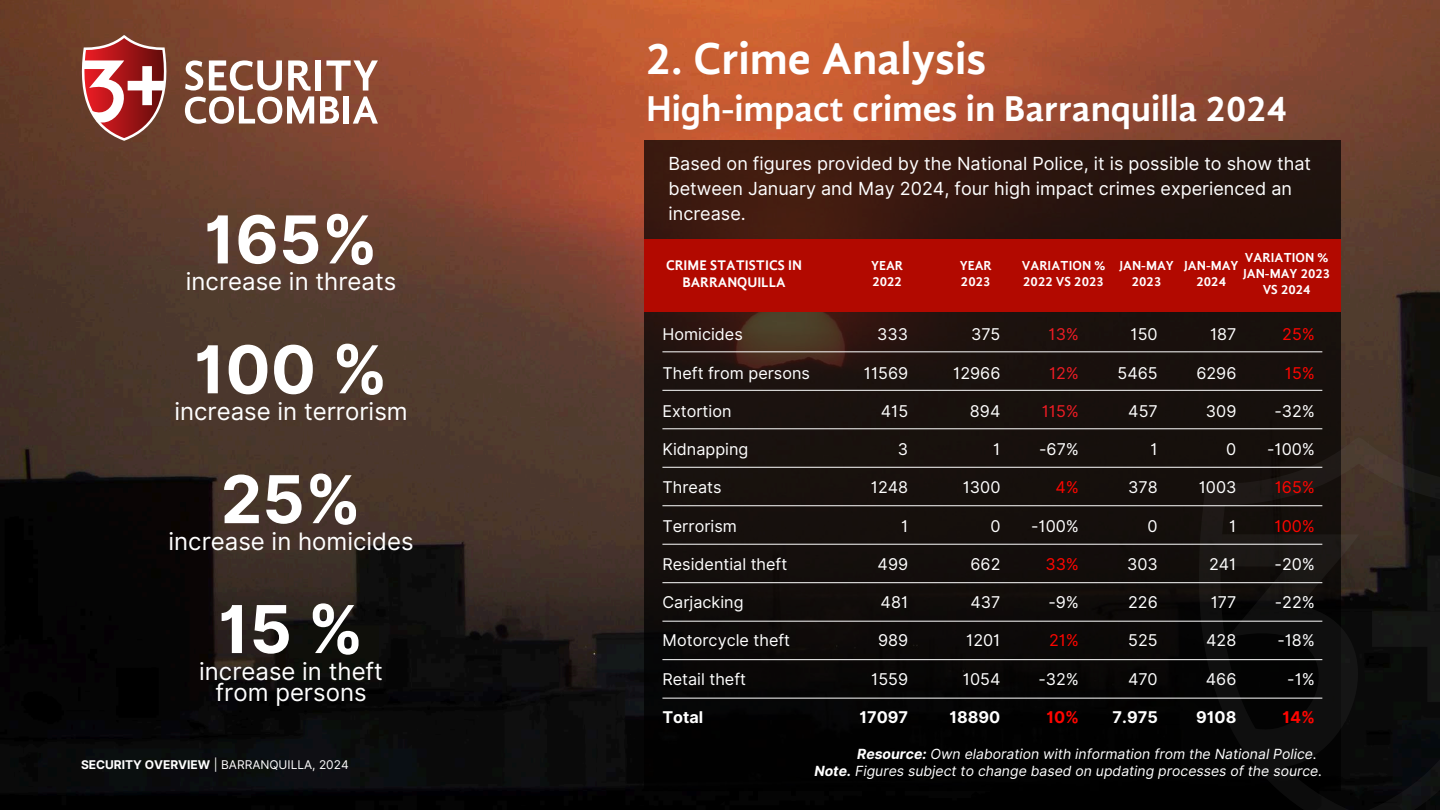
<style>
.page{position:relative;width:1440px;height:810px;background:#fff}
.page>*{position:absolute;margin:0;border:0;box-sizing:border-box;transform-origin:0 0}
.t1{font:700 66px "Inter";color:#fff}
.t2{font:700 46px "Gandhi Sans";color:#fff}
.t3{font:700 37px "Gandhi Sans";color:#fff}
.t4{font:24px "Inter";color:#fff}
.t5{font:18px/24.8px "Inter";color:#fff}
.t6{font:16.2px "Inter";color:#fff}
.t7{font:700 16.2px "Inter";color:#fff}
.t8{font:16.2px "Inter";color:#ff0500}
.t9{font:16.2px "Inter";color:#ed1c24}
.t10{font:700 16.2px "Inter";color:#ff0500}
.t11{font:700 14.4px/17.2px "Gandhi Sans";color:#fff;text-align:center}
.t12{font:italic 14px/17.5px "Inter";color:#fff}
.t13{font:700 13.5px/15.8px "Gandhi Sans";color:#fff}
.t14{font:12px "Inter";color:#fff}
.s1{font-weight:700}
</style>
<div class="page">
<img style="left:0;top:0;width:1440px;height:810px">
<svg style="left:645px;top:141px;width:696px;height:650px;background:#190f0c"></svg>
<svg style="left:1199px;top:437px;width:241px;height:373px;background:#13110f"></svg>
<hr style="left:662px;top:351px;width:660px;height:1px;background:#fff">
<hr style="left:662px;top:390px;width:660px;height:1px;background:#fff">
<hr style="left:662px;top:428px;width:660px;height:1px;background:#fff">
<hr style="left:662px;top:467px;width:660px;height:1px;background:#fff">
<hr style="left:662px;top:505px;width:660px;height:1px;background:#fff">
<hr style="left:662px;top:544px;width:660px;height:1px;background:#fff">
<hr style="left:662px;top:582px;width:660px;height:1px;background:#fff">
<hr style="left:662px;top:621px;width:660px;height:1px;background:#fff">
<hr style="left:662px;top:659px;width:660px;height:1px;background:#fff">
<hr style="left:662px;top:698px;width:660px;height:1px;background:#fff">
<div style="left:645px;top:239px;width:696px;height:73px;background:#b20900"></div>
<div style="left:316px;top:60px;width:5px;height:31px;background:#fff"></div>
<svg style="left:185px;top:60px;width:129px;height:64px"></svg>
<svg style="left:320px;top:60px;width:58px;height:64px"></svg>
<svg style="left:82px;top:35px;width:87px;height:106px"></svg>
<h1 class="t1" style="left:204px;top:200px;width:176px">165%</h1>
<h3 class="t4" style="left:186px;top:267px;width:212px">increase in threats</h3>
<h1 class="t1" style="left:194px;top:330px;width:196px">100 %</h1>
<h3 class="t4" style="left:174px;top:397px;width:235px">increase in terrorism</h3>
<h1 class="t1" style="left:221px;top:460px;width:142px">25%</h1>
<h3 class="t4" style="left:169px;top:527px;width:247px">increase in homicides</h3>
<h1 class="t1" style="left:218px;top:590px;width:147px">15 %</h1>
<h3 class="t4" style="left:216px;top:678px;width:152px">from persons</h3>
<h3 class="t4" style="left:199px;top:656px;width:185px">increase in theft</h3>
<h2 class="t2" style="left:646px;top:39px;width:342px">2. Crime Analysis</h2>
<h3 class="t3" style="left:646px;top:93px;width:643px">High-impact crimes in Barranquilla 2024</h3>
<p class="t5" style="left:669px;top:151px;width:644px">Based on figures provided by the National Police, it is possible to show that between January and May 2024, four high impact crimes experienced an increase.</p>
<p class="t11" style="left:666px;top:258px;width:137px">CRIME STATISTICS IN<br>BARRANQUILLA</p>
<p class="t6" style="left:662px;top:325px;width:82px">Homicides</p>
<p class="t6" style="left:662px;top:363px;width:149px">Theft from persons</p>
<p class="t6" style="left:662px;top:401px;width:71px">Extortion</p>
<p class="t6" style="left:662px;top:439px;width:87px">Kidnapping</p>
<p class="t6" style="left:662px;top:478px;width:61px">Threats</p>
<p class="t6" style="left:662px;top:516px;width:76px">Terrorism</p>
<p class="t6" style="left:662px;top:554px;width:126px">Residential theft</p>
<p class="t6" style="left:662px;top:592px;width:83px">Carjacking</p>
<p class="t6" style="left:662px;top:631px;width:129px">Motorcycle theft</p>
<p class="t6" style="left:662px;top:669px;width:85px">Retail theft</p>
<p class="t7" style="left:662px;top:707px;width:42px">Total</p>
<p class="t13" style="left:871px;top:258px;width:34px">YEAR<br>2022</p>
<p class="t13" style="left:960px;top:258px;width:34px">YEAR<br>2023</p>
<p class="t13" style="left:1022px;top:258px;width:85px">VARIATION %<br>2022 VS 2023</p>
<p class="t13" style="left:1119px;top:258px;width:56px;text-align:center">JAN-MAY<br>2023</p>
<p class="t13" style="left:1184px;top:258px;width:56px;text-align:center">JAN-MAY<br>2024</p>
<p class="t13" style="left:1243px;top:251px;width:89px;text-align:center">VARIATION %<br>JAN-MAY 2023<br>VS 2024</p>
<p class="t6" style="left:877px;top:325px;width:32px">333</p>
<p class="t6" style="left:864px;top:363px;width:46px">11569</p>
<p class="t6" style="left:881px;top:401px;width:29px">415</p>
<p class="t6" style="left:898px;top:439px;width:12px">3</p>
<p class="t6" style="left:871px;top:478px;width:39px">1248</p>
<p class="t6" style="left:901px;top:516px;width:9px">1</p>
<p class="t6" style="left:878px;top:554px;width:32px">499</p>
<p class="t6" style="left:881px;top:592px;width:29px">481</p>
<p class="t6" style="left:878px;top:631px;width:32px">989</p>
<p class="t6" style="left:871px;top:669px;width:38px">1559</p>
<p class="t7" style="left:859px;top:707px;width:50px">17097</p>
<p class="t6" style="left:971px;top:325px;width:31px">375</p>
<p class="t6" style="left:953px;top:363px;width:49px">12966</p>
<p class="t6" style="left:970px;top:401px;width:32px">894</p>
<p class="t6" style="left:993px;top:439px;width:9px">1</p>
<p class="t6" style="left:963px;top:478px;width:39px">1300</p>
<p class="t6" style="left:990px;top:516px;width:12px">0</p>
<p class="t6" style="left:970px;top:554px;width:31px">662</p>
<p class="t6" style="left:971px;top:592px;width:31px">437</p>
<p class="t6" style="left:966px;top:631px;width:36px">1201</p>
<p class="t6" style="left:963px;top:669px;width:39px">1054</p>
<p class="t7" style="left:950px;top:707px;width:52px">18890</p>
<p class="t9" style="left:1049px;top:325px;width:32px">13%</p>
<p class="t9" style="left:1049px;top:363px;width:32px">12%</p>
<p class="t9" style="left:1042px;top:401px;width:39px">115%</p>
<p class="t6" style="left:1039px;top:439px;width:41px">-67%</p>
<p class="t8" style="left:1056px;top:478px;width:25px">4%</p>
<p class="t6" style="left:1031px;top:516px;width:50px">-100%</p>
<p class="t8" style="left:1045px;top:554px;width:35px">33%</p>
<p class="t6" style="left:1048px;top:592px;width:32px">-9%</p>
<p class="t8" style="left:1049px;top:631px;width:32px">21%</p>
<p class="t6" style="left:1038px;top:669px;width:42px">-32%</p>
<p class="t10" style="left:1046px;top:707px;width:34px">10%</p>
<p class="t6" style="left:1131px;top:325px;width:29px">150</p>
<p class="t6" style="left:1118px;top:363px;width:42px">5465</p>
<p class="t6" style="left:1128px;top:401px;width:31px">457</p>
<p class="t6" style="left:1151px;top:439px;width:9px">1</p>
<p class="t6" style="left:1128px;top:478px;width:31px">378</p>
<p class="t6" style="left:1148px;top:516px;width:12px">0</p>
<p class="t6" style="left:1127px;top:554px;width:32px">303</p>
<p class="t6" style="left:1128px;top:592px;width:31px">226</p>
<p class="t6" style="left:1128px;top:631px;width:31px">525</p>
<p class="t6" style="left:1128px;top:669px;width:31px">470</p>
<p class="t7" style="left:1113px;top:707px;width:47px">7.975</p>
<p class="t6" style="left:1210px;top:325px;width:28px">187</p>
<p class="t6" style="left:1196px;top:363px;width:42px">6296</p>
<p class="t6" style="left:1206px;top:401px;width:32px">309</p>
<p class="t6" style="left:1226px;top:439px;width:12px">0</p>
<p class="t6" style="left:1199px;top:478px;width:39px">1003</p>
<p class="t6" style="left:1229px;top:516px;width:9px">1</p>
<p class="t6" style="left:1209px;top:554px;width:29px">241</p>
<p class="t6" style="left:1211px;top:592px;width:27px">177</p>
<p class="t6" style="left:1206px;top:631px;width:32px">428</p>
<p class="t6" style="left:1206px;top:669px;width:32px">466</p>
<p class="t7" style="left:1196px;top:707px;width:42px">9108</p>
<p class="t8" style="left:1282px;top:325px;width:34px">25%</p>
<p class="t8" style="left:1285px;top:363px;width:32px">15%</p>
<p class="t6" style="left:1274px;top:401px;width:42px">-32%</p>
<p class="t6" style="left:1267px;top:439px;width:50px">-100%</p>
<p class="t8" style="left:1275px;top:478px;width:42px">165%</p>
<p class="t8" style="left:1275px;top:516px;width:42px">100%</p>
<p class="t6" style="left:1275px;top:554px;width:42px">-20%</p>
<p class="t6" style="left:1275px;top:592px;width:42px">-22%</p>
<p class="t6" style="left:1277px;top:631px;width:39px">-18%</p>
<p class="t6" style="left:1287px;top:669px;width:29px">-1%</p>
<p class="t10" style="left:1283px;top:707px;width:34px">14%</p>
<p class="t14" style="left:81px;top:758px;width:269px"><span class="s1">SECURITY OVERVIEW</span> | BARRANQUILLA, 2024</p>
<p class="t12" style="left:814px;top:745px;width:509px;text-indent:43px"><span class="s1">Resource:</span> Own elaboration with information from the National Police.<br><span class="s1">Note.</span> Figures subject to change based on updating processes of the source.</p>
</div>
